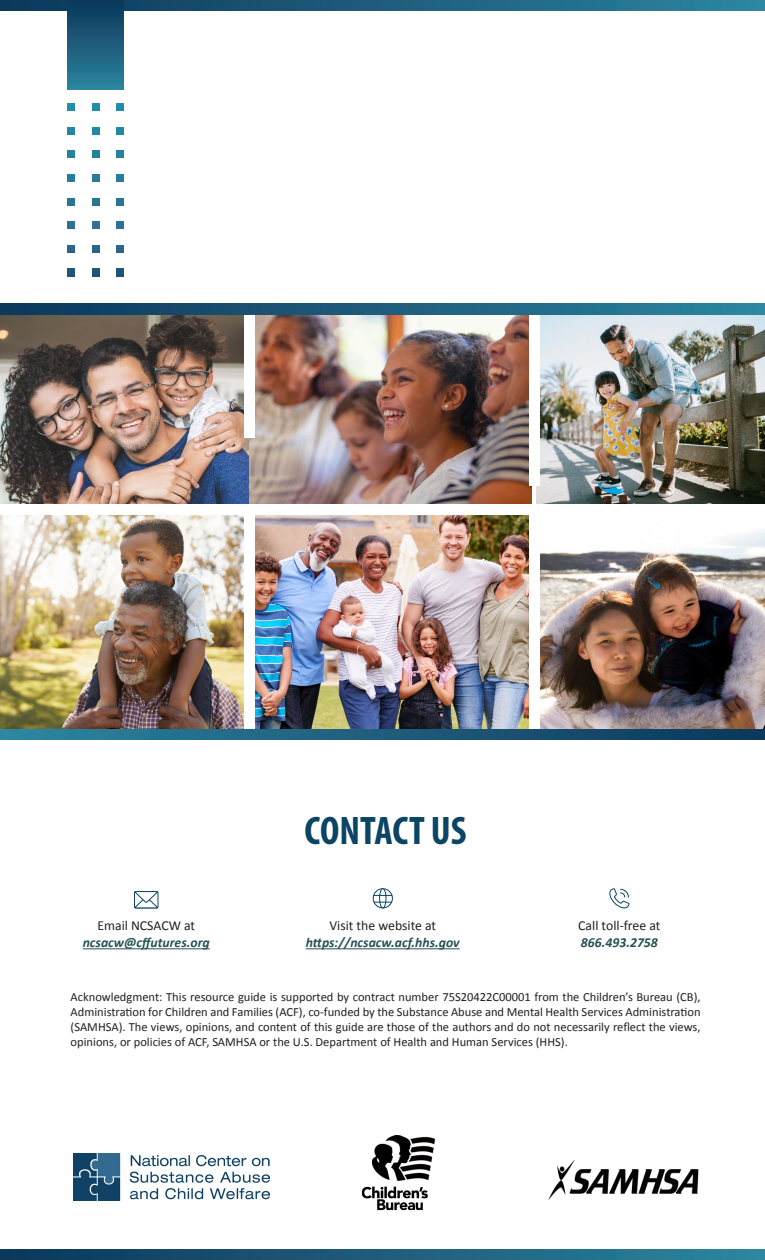
<style>
.page{position:relative;width:765px;height:1260px;background:#fff}
.page>*{position:absolute;margin:0;border:0;box-sizing:border-box;transform-origin:0 0}
.t1{font:700 condensed 40px "Myriad Pro";letter-spacing:.005em;color:#0b4465}
.t2{font:italic 700 13.75px/16.5px "Calibri";color:#285154;text-align:center}
.t3{font:13.75px/16.5px "Calibri";color:#231f20}
.t4{font:12.5px/15px "Calibri";color:#231f20;text-align:justify}
.s1{font-weight:400;font-style:normal;color:#231f20}
.s2{font-weight:700;font-style:italic;color:#285154}
</style>
<div class="page">
<svg style="left:0;top:1249px;width:765px;height:11px;background:#1c5d7c"></svg>
<svg style="left:0;top:0;width:765px;height:11px;background:#1e5f7e"></svg>
<img style="left:73px;top:1153px;width:196px;height:48px">
<img style="left:361px;top:1135px;width:74px;height:76px">
<img style="left:549px;top:1160px;width:150px;height:40px">
<hr style="left:83px;top:949px;width:127px;height:1px;background:#285154">
<svg style="left:134px;top:891px;width:24px;height:17px"></svg>
<svg style="left:609px;top:888px;width:21px;height:21px"></svg>
<hr style="left:306px;top:949px;width:154px;height:1px;background:#285154">
<svg style="left:373px;top:889px;width:19px;height:19px"></svg>
<div style="left:373px;top:888px;width:20px;height:20px;border:1px solid #0b4465;border-radius:50%"></div>
<svg style="left:380px;top:889px;width:6px;height:19px"></svg>
<div style="left:379px;top:888px;width:7px;height:20px;border:1px solid #0b4465;border-radius:50%"></div>
<svg style="left:374px;top:902px;width:18px;height:1px"></svg>
<svg style="left:373px;top:895px;width:19px;height:1px"></svg>
<img style="left:0;top:515px;width:244px;height:214px">
<img style="left:255px;top:515px;width:274px;height:214px">
<img style="left:540px;top:529px;width:225px;height:200px">
<svg style="left:0;top:729px;width:765px;height:11px;background:#1c5d7c"></svg>
<img style="left:536px;top:315px;width:229px;height:189px">
<img style="left:0;top:315px;width:249px;height:189px">
<img style="left:249px;top:315px;width:282px;height:189px">
<div style="left:529px;top:284px;width:11px;height:202px;background:#fff"></div>
<div style="left:244px;top:236px;width:11px;height:201px;background:#fff"></div>
<svg style="left:0;top:304px;width:765px;height:11px;background:#1c5d7c"></svg>
<div style="left:68px;top:0;width:56px;height:90px;background:linear-gradient(to bottom,#0d3659,#2c839e)"></div>
<svg style="left:68px;top:103px;width:7px;height:8px"></svg>
<svg style="left:92px;top:103px;width:7px;height:8px"></svg>
<svg style="left:117px;top:103px;width:7px;height:8px"></svg>
<svg style="left:68px;top:174px;width:7px;height:8px"></svg>
<svg style="left:92px;top:174px;width:7px;height:8px"></svg>
<svg style="left:117px;top:174px;width:7px;height:8px"></svg>
<svg style="left:68px;top:245px;width:7px;height:7px"></svg>
<svg style="left:92px;top:245px;width:7px;height:7px"></svg>
<svg style="left:117px;top:245px;width:7px;height:7px"></svg>
<svg style="left:68px;top:127px;width:7px;height:7px"></svg>
<svg style="left:92px;top:127px;width:7px;height:7px"></svg>
<svg style="left:117px;top:127px;width:7px;height:7px"></svg>
<svg style="left:68px;top:198px;width:7px;height:7px"></svg>
<svg style="left:92px;top:198px;width:7px;height:7px"></svg>
<svg style="left:117px;top:198px;width:7px;height:7px"></svg>
<svg style="left:68px;top:269px;width:7px;height:7px"></svg>
<svg style="left:92px;top:269px;width:7px;height:7px"></svg>
<svg style="left:117px;top:269px;width:7px;height:7px"></svg>
<svg style="left:68px;top:151px;width:7px;height:7px"></svg>
<svg style="left:92px;top:151px;width:7px;height:7px"></svg>
<svg style="left:117px;top:151px;width:7px;height:7px"></svg>
<svg style="left:68px;top:222px;width:7px;height:7px"></svg>
<svg style="left:92px;top:222px;width:7px;height:7px"></svg>
<svg style="left:117px;top:222px;width:7px;height:7px"></svg>
<h1 class="t1" style="left:305px;top:806px;width:164px">CONTACT US</h1>
<p class="t2" style="left:83px;top:917px;width:129px"><span class="s1">Email NCSACW at </span>ncsacw@cffutures.org</p>
<p class="t3" style="left:578px;top:917px;width:84px">Call toll-free at<br><span class="s2">866.493.2758</span></p>
<p class="t2" style="left:306px;top:917px;width:155px"><span class="s1">Visit the website at </span>https://ncsacw.acf.hhs.gov</p>
<p class="t4" style="left:71px;top:989px;width:632px">Acknowledgment: This resource guide is supported by contract number 75S20422C00001 from the Children’s Bureau (CB), Administration for Children and Families (ACF), co-funded by the Substance Abuse and Mental Health Services Administration (SAMHSA). The views, opinions, and content of this guide are those of the authors and do not necessarily reflect the views, opinions, or policies of ACF, SAMHSA or the U.S. Department of Health and Human Services (HHS).</p>
</div>
